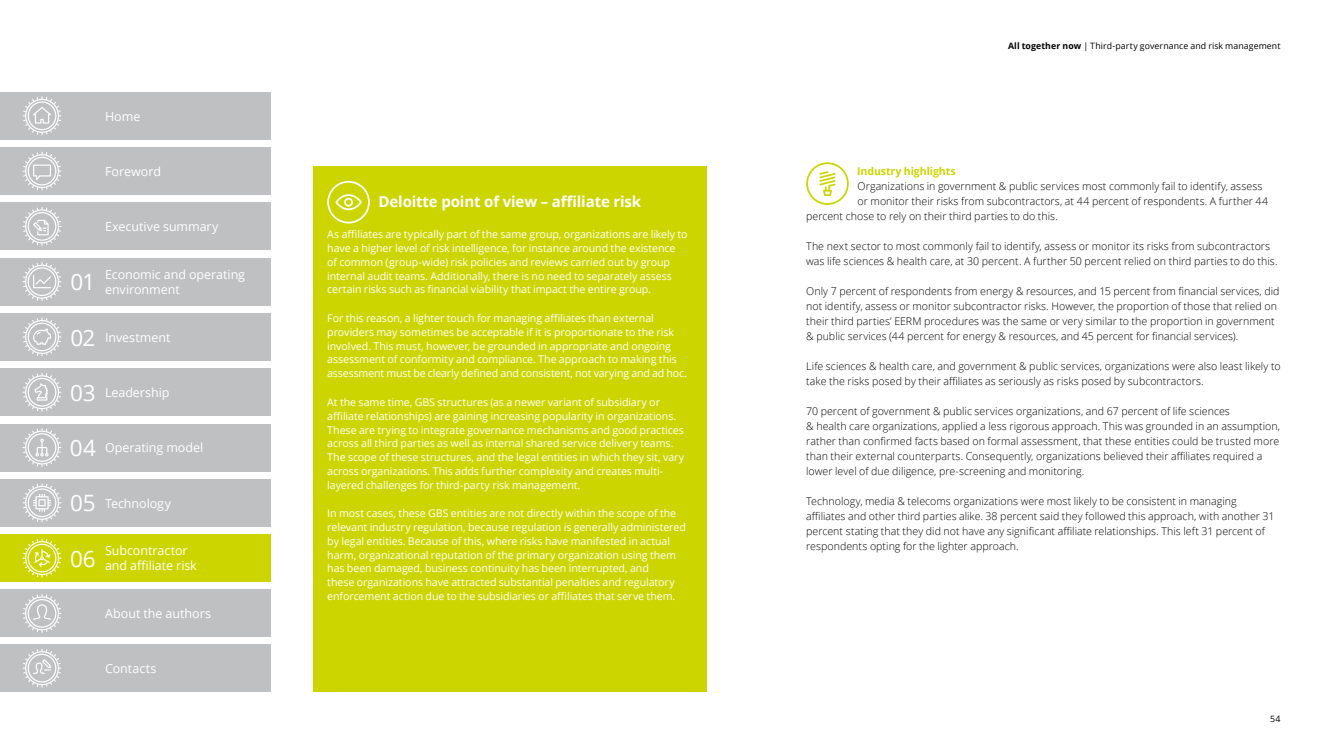
<style>
.page{position:relative;width:1323px;height:745px;background:#fff}
.page>*{position:absolute;margin:0;border:0;box-sizing:border-box;transform-origin:0 0}
.t1{font:700 15px "Open Sans";letter-spacing:-.01em;color:#fff}
.t2{font:12.5px/15px "Open Sans";letter-spacing:-.005em;color:#fff}
.t3{font:300 10.62px/15px "Open Sans";letter-spacing:.005em;color:#000}
.t4{font:10.62px/13.8px "Open Sans";letter-spacing:-.005em;color:#fff}
.t5{font:700 10.62px "Open Sans";letter-spacing:-.01em;color:#cdd500}
.t6{font:8.75px "Open Sans";letter-spacing:.01em;color:#000}
.s1{font-size:22.5px}
.s2{font-weight:700}
</style>
<div class="page">
<div style="left:0;top:258px;width:270px;height:47px;background:#bfc0c1"></div>
<svg style="left:23px;top:262px;width:39px;height:39px"></svg>
<div style="left:0;top:313px;width:270px;height:47px;background:#bfc0c1"></div>
<svg style="left:23px;top:317px;width:39px;height:39px"></svg>
<div style="left:0;top:368px;width:270px;height:47px;background:#bfc0c1"></div>
<svg style="left:23px;top:373px;width:39px;height:38px"></svg>
<div style="left:0;top:423px;width:270px;height:48px;background:#bfc0c1"></div>
<svg style="left:23px;top:428px;width:39px;height:38px"></svg>
<div style="left:0;top:479px;width:270px;height:47px;background:#bfc0c1"></div>
<svg style="left:23px;top:483px;width:39px;height:39px"></svg>
<div style="left:0;top:589px;width:270px;height:47px;background:#bfc0c1"></div>
<svg style="left:23px;top:594px;width:39px;height:38px"></svg>
<div style="left:0;top:203px;width:270px;height:47px;background:#bfc0c1"></div>
<svg style="left:23px;top:207px;width:39px;height:39px"></svg>
<div style="left:0;top:147px;width:270px;height:48px;background:#bfc0c1"></div>
<svg style="left:23px;top:152px;width:39px;height:38px"></svg>
<div style="left:0;top:92px;width:270px;height:47px;background:#bfc0c1"></div>
<svg style="left:23px;top:96px;width:39px;height:39px"></svg>
<div style="left:0;top:644px;width:270px;height:47px;background:#bfc0c1"></div>
<svg style="left:23px;top:649px;width:39px;height:38px"></svg>
<div style="left:0;top:534px;width:270px;height:47px;background:#cdd500"></div>
<svg style="left:23px;top:538px;width:39px;height:39px"></svg>
<svg style="left:806px;top:162px;width:43px;height:43px"></svg>
<div style="left:313px;top:167px;width:394px;height:524px;background:#cdd500"></div>
<svg style="left:327px;top:181px;width:43px;height:42px"></svg>
<p class="t2" style="left:105px;top:108px;width:37px">Home</p>
<p class="t2" style="left:105px;top:163px;width:57px">Foreword</p>
<p class="t2" style="left:105px;top:219px;width:115px">Executive summary</p>
<p class="t2" style="left:70px;top:266px;width:176px;text-indent:35px">Economic and operating<br><sup>01</sup> environment</p>
<p class="t2" style="left:70px;top:329px;width:102px"><span class="s1">02</span> Investment</p>
<p class="t2" style="left:70px;top:384px;width:101px"><span class="s1">03</span> Leadership</p>
<p class="t2" style="left:70px;top:439px;width:135px"><span class="s1">04</span> Operating model</p>
<p class="t2" style="left:70px;top:495px;width:102px"><span class="s1">05</span> Technology</p>
<p class="t2" style="left:70px;top:542px;width:128px;text-indent:35px">Subcontractor<br><sup>06</sup> and affiliate risk</p>
<p class="t2" style="left:105px;top:605px;width:107px">About the authors</p>
<p class="t2" style="left:105px;top:660px;width:53px">Contacts</p>
<h1 class="t1" style="left:379px;top:191px;width:264px">Deloitte point of view – affiliate risk</h1>
<p class="t4" style="left:327px;top:227px;width:362px">As affiliates are typically part of the same group, organizations are likely to have a higher level of risk intelligence, for instance around the existence of common (group-wide) risk policies and reviews carried out by group internal audit teams. Additionally, there is no need to separately assess certain risks such as financial viability that impact the entire group.</p>
<p class="t4" style="left:327px;top:311px;width:361px">For this reason, a lighter touch for managing affiliates than external providers may sometimes be acceptable if it is proportionate to the risk involved. This must, however, be grounded in appropriate and ongoing assessment of conformity and compliance. The approach to making this assessment must be clearly defined and consistent, not varying and ad hoc.</p>
<p class="t4" style="left:327px;top:395px;width:359px">At the same time, GBS structures (as a newer variant of subsidiary or affiliate relationships) are gaining increasing popularity in organizations.<br>These are trying to integrate governance mechanisms and good practices across all third parties as well as internal shared service delivery teams.<br>The scope of these structures, and the legal entities in which they sit, vary across organizations. This adds further complexity and creates multi&shy;layered challenges for third-party risk management.</p>
<p class="t4" style="left:327px;top:506px;width:360px">In most cases, these GBS entities are not directly within the scope of the relevant industry regulation, because regulation is generally administered by legal entities. Because of this, where risks have manifested in actual harm, organizational reputation of the primary organization using them has been damaged, business continuity has been interrupted, and<br>these organizations have attracted substantial penalties and regulatory enforcement action due to the subsidiaries or affiliates that serve them.</p>
<p class="t6" style="left:1008px;top:40px;width:274px"><span class="s2">All together now</span> | Third-party governance and risk management</p>
<p class="t5" style="left:857px;top:163px;width:100px">Industry highlights</p>
<p class="t3" style="left:858px;top:178px;width:406px">Organizations in government &amp; public services most commonly fail to identify, assess</p>
<p class="t3" style="left:858px;top:193px;width:412px">or monitor their risks from subcontractors, at 44 percent of respondents. A further 44</p>
<p class="t3" style="left:806px;top:208px;width:253px">percent chose to rely on their third parties to do this.</p>
<p class="t3" style="left:806px;top:238px;width:473px">The next sector to most commonly fail to identify, assess or monitor its risks from subcontractors was life sciences &amp; health care, at 30 percent. A further 50 percent relied on third parties to do this.</p>
<p class="t3" style="left:806px;top:283px;width:475px">Only 7 percent of respondents from energy &amp; resources, and 15 percent from financial services, did not identify, assess or monitor subcontractor risks. However, the proportion of those that relied on their third parties’ EERM procedures was the same or very similar to the proportion in government &amp; public services (44 percent for energy &amp; resources, and 45 percent for financial services).</p>
<p class="t3" style="left:806px;top:358px;width:476px">Life sciences &amp; health care, and government &amp; public services, organizations were also least likely to take the risks posed by their affiliates as seriously as risks posed by subcontractors.</p>
<p class="t3" style="left:806px;top:403px;width:475px">70 percent of government &amp; public services organizations, and 67 percent of life sciences<br>&amp; health care organizations, applied a less rigorous approach. This was grounded in an assumption, rather than confirmed facts based on formal assessment, that these entities could be trusted more than their external counterparts. Consequently, organizations believed their affiliates required a lower level of due diligence, pre-screening and monitoring.</p>
<p class="t3" style="left:806px;top:493px;width:470px">Technology, media &amp; telecoms organizations were most likely to be consistent in managing affiliates and other third parties alike. 38 percent said they followed this approach, with another 31 percent stating that they did not have any significant affiliate relationships. This left 31 percent of respondents opting for the lighter approach.</p>
<p class="t6" style="left:1270px;top:712px;width:12px">54</p>
</div>
